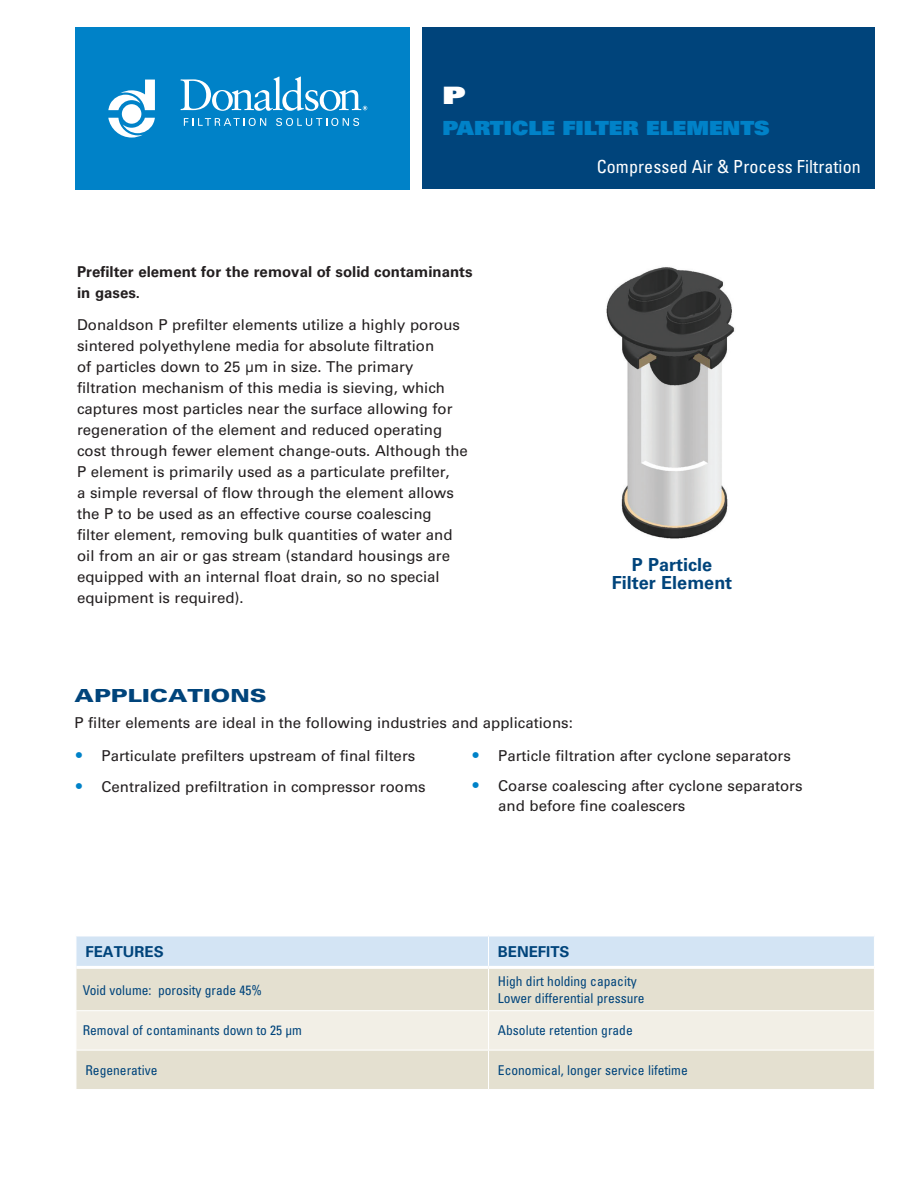
<style>
.page{position:relative;width:918px;height:1188px;background:#fff}
.page>*{position:absolute;margin:0;border:0;box-sizing:border-box;transform-origin:0 0}
.t1{font:24px "Univers LT Std X Black";color:#fff;scale:1.3 1}
.t2{font:19.5px "Univers LT Std X Black";color:#0082c8;scale:1.1 1}
.t3{font:condensed 18px "Univers LT Std";letter-spacing:.005em;color:#fff}
.Product_Description{font:700 18px/18px "Univers LT Std";color:#00447b;text-align:center}
.Section_Headline{font:900 18px "Univers LT Std";color:#00447b;scale:1.3 1}
.Body{font:15px/21px "Univers LT Std";color:#231f20}
.Body-2{font:700 15px/21px "Univers LT Std";color:#231f20}
.Table_Headline-Bold{font:700 15px "Univers LT Std";color:#00447b}
.Table_Copy-_Left{font:condensed 13.5px/16.2px "Univers LT Std";color:#00447b}
.s1{font-weight:700;font-size:16.5px;color:#0082c8}
</style>
<div class="page">
<div style="left:76px;top:27px;width:334px;height:162px;background:#0082c8"></div>
<svg style="left:184px;top:118px;width:82px;height:8px"></svg>
<svg style="left:276px;top:118px;width:83px;height:8px"></svg>
<svg style="left:108px;top:80px;width:47px;height:58px"></svg>
<svg style="left:181px;top:77px;width:186px;height:34px"></svg>
<div style="left:422px;top:27px;width:453px;height:162px;background:#00447b"></div>
<img style="left:606px;top:267px;width:129px;height:272px">
<div style="left:77px;top:936px;width:797px;height:30px;background:#d3e4f4"></div>
<div style="left:77px;top:969px;width:797px;height:120px;background:#e4e0d0"></div>
<div style="left:77px;top:1011px;width:797px;height:39px;background:#f2efe6"></div>
<hr style="left:488px;top:936px;width:1px;height:30px;background:#fff">
<hr style="left:488px;top:969px;width:1px;height:41px;background:#fff">
<hr style="left:76px;top:1010px;width:412px;height:1px;background:#fff">
<hr style="left:488px;top:1011px;width:1px;height:39px;background:#fff">
<hr style="left:488px;top:1050px;width:1px;height:39px;background:#fff">
<hr style="left:488px;top:1010px;width:387px;height:1px;background:#fff">
<hr style="left:76px;top:1050px;width:412px;height:1px;background:#fff">
<hr style="left:488px;top:1050px;width:386px;height:1px;background:#fff">
<h1 class="t1" style="left:443px;top:79px;width:19px">P</h1>
<h2 class="t2" style="left:443px;top:115px;width:299px">PARTICLE FILTER ELEMENTS</h2>
<p class="Body-2" style="left:77px;top:261px;width:397px">Prefilter element for the removal of solid contaminants in gases.</p>
<p class="Body" style="left:77px;top:314px;width:392px">Donaldson P prefilter elements utilize a highly porous sintered polyethylene media for absolute filtration<br>of particles down to 25 µm in size. The primary filtration mechanism of this media is sieving, which captures most particles near the surface allowing for regeneration of the element and reduced operating cost through fewer element change-outs. Although the P element is primarily used as a particulate prefilter,<br>a simple reversal of flow through the element allows the P to be used as an effective course coalescing filter element, removing bulk quantities of water and oil from an air or gas stream (standard housings are equipped with an internal float drain, so no special equipment is required).</p>
<p class="t3" style="left:597px;top:156px;width:265px">Compressed Air &amp; Process Filtration</p>
<p class="Product_Description" style="left:612px;top:556px;width:122px">P Particle<br>Filter Element</p>
<p class="Section_Headline" style="left:75px;top:684px;width:149px">APPLICATIONS</p>
<p class="Body" style="left:75px;top:712px;width:500px">P filter elements are ideal in the following industries and applications:</p>
<p class="Body" style="left:473px;top:745px;width:320px"><span class="s1">•</span> Particle filtration after cyclone separators</p>
<p class="Body" style="left:498px;top:776px;width:306px;line-height:19.5px;text-indent:-26px"><span class="s1">•</span> Coarse coalescing after cyclone separators and before fine coalescers</p>
<p class="Body" style="left:76px;top:746px;width:341px"><span class="s1">•</span> Particulate prefilters upstream of final filters</p>
<p class="Body" style="left:76px;top:776px;width:351px"><span class="s1">•</span> Centralized prefiltration in compressor rooms</p>
<p class="Table_Headline-Bold" style="left:85px;top:943px;width:80px">FEATURES</p>
<p class="Table_Headline-Bold" style="left:498px;top:943px;width:73px">BENEFITS</p>
<p class="Table_Copy-_Left" style="left:83px;top:981px;width:181px">Void volume: porosity grade 45%</p>
<p class="Table_Copy-_Left" style="left:498px;top:973px;width:148px">High dirt holding capacity<br>Lower differential pressure</p>
<p class="Table_Copy-_Left" style="left:83px;top:1022px;width:221px">Removal of contaminants down to 25 µm</p>
<p class="Table_Copy-_Left" style="left:498px;top:1022px;width:136px">Absolute retention grade</p>
<p class="Table_Copy-_Left" style="left:85px;top:1062px;width:73px">Regenerative</p>
<p class="Table_Copy-_Left" style="left:498px;top:1062px;width:191px">Economical, longer service lifetime</p>
</div>
